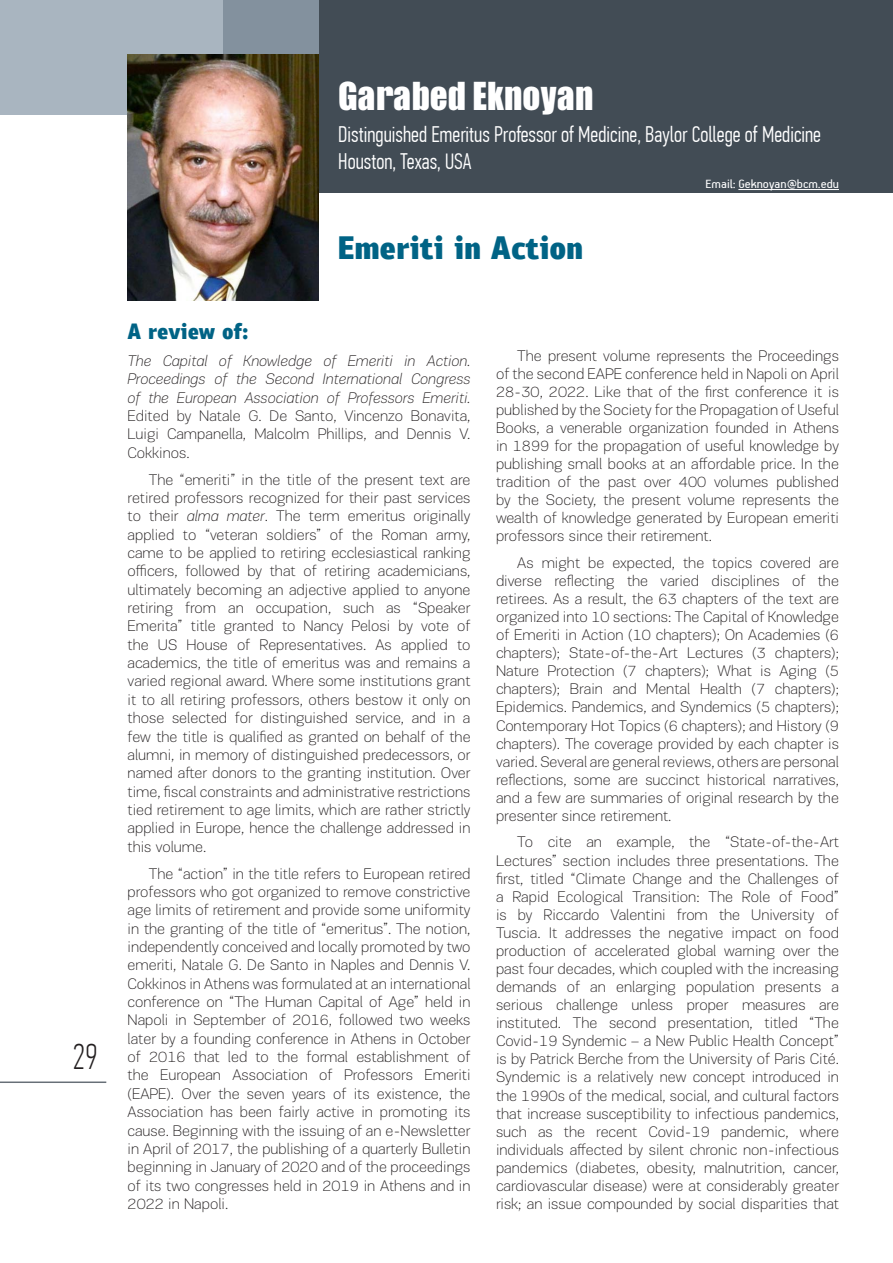
<style>
.page{position:relative;width:893px;height:1263px;background:#fff}
.page>*{position:absolute;margin:0;border:0;box-sizing:border-box;transform-origin:0 0}
.t1{font:900 37.5px "PF Fusion Sans";color:#fff}
.t2{font:100 36px "PF Din Text Comp Pro";color:#231f20}
.t3{font:900 33px "PF Bulletin Sans Pro";color:#006385}
.t4{font:300 22.5px/27px "PF Din Text Comp Pro";color:#fff}
.Bulletin_Text{font:100 15.75px/18px "PF Encore Sans Pro";color:#231f20;text-align:justify}
.Bulletin_Text-2{font:italic 100 15.75px/18.3px "PF Encore Sans Pro";color:#231f20;text-align:justify}
.t5{font:13.5px "PF Handbook Pro";color:#fff}
.s1{font-style:normal}
.s2{font-style:italic}
</style>
<div class="page">
<div style="left:223px;top:0;width:670px;height:192px;background:#424c55"></div>
<svg style="left:0;top:0;width:319px;height:114px;background:#a1adb8"></svg>
<img style="left:128px;top:54px;width:191px;height:247px">
<hr style="left:0;top:1081px;width:106px;height:2px;background:#424c55">
<hr style="left:738px;top:189px;width:101px;height:1px;background:#fff">
<p class="t1" style="left:338px;top:73px;width:257px">Garabed Eknoyan</p>
<p class="t4" style="left:338px;top:120px;width:484px">Distinguished Emeritus Professor of Medicine, Baylor College of Medicine<br>Houston, Texas, USA</p>
<p class="t5" style="left:706px;top:176px;width:135px">Email: Geknoyan@bcm.edu</p>
<p class="t3" style="left:526px;top:228px;width:59px">▼ □■</p>
<p class="t2" style="left:72px;top:1036px;width:27px">29</p>
<p class="Bulletin_Text-2" style="left:128px;top:351px;width:344px">The Capital of Knowledge of Emeriti in Action.<br>Proceedings of the Second International Congress of the European Association of Professors Emeriti.<br><span class="s1">Edited by Natale G. De Santo, Vincenzo Bonavita, Luigi Campanella, Malcolm Phillips, and Dennis V.<br>Cokkinos.</span></p>
<p class="Bulletin_Text" style="left:128px;top:470px;width:344px;text-indent:21px">The “emeriti” in the title of the present text are retired professors recognized for their past services to their <span class="s2">alma mater</span>. The term emeritus originally applied to “veteran soldiers” of the Roman army, came to be applied to retiring ecclesiastical ranking officers, followed by that of retiring academicians, ultimately becoming an adjective applied to anyone retiring from an occupation, such as “Speaker Emerita” title granted to Nancy Pelosi by vote of the US House of Representatives. As applied to academics, the title of emeritus was and remains a varied regional award. Where some institutions grant it to all retiring professors, others bestow it only on those selected for distinguished service, and in a few the title is qualified as granted on behalf of the alumni, in memory of distinguished predecessors, or named after donors to the granting institution. Over time, fiscal constraints and administrative restrictions tied retirement to age limits, which are rather strictly applied in Europe, hence the challenge addressed in this volume.</p>
<p class="Bulletin_Text" style="left:128px;top:864px;width:344px;text-indent:21px">The “action” in the title refers to European retired professors who got organized to remove constrictive age limits of retirement and provide some uniformity in the granting of the title of “emeritus”. The notion, independently conceived and locally promoted by two emeriti, Natale G. De Santo in Naples and Dennis V.<br>Cokkinos in Athens was formulated at an international conference on “The Human Capital of Age” held in Napoli in September of 2016, followed two weeks later by a founding conference in Athens in October of 2016 that led to the formal establishment of the European Association of Professors Emeriti (EAPE). Over the seven years of its existence, the Association has been fairly active in promoting its cause. Beginning with the issuing of an e-Newsletter in April of 2017, the publishing of a quarterly Bulletin beginning in January of 2020 and of the proceedings of its two congresses held in 2019 in Athens and in 2022 in Napoli.</p>
<p class="Bulletin_Text" style="left:496px;top:346px;width:344px;text-indent:21px">The present volume represents the Proceedings of the second EAPE conference held in Napoli on April 28-30, 2022. Like that of the first conference it is published by the Society for the Propagation of Useful Books, a venerable organization founded in Athens in 1899 for the propagation of useful knowledge by publishing small books at an affordable price. In the tradition of the past over 400 volumes published by the Society, the present volume represents the wealth of knowledge generated by European emeriti professors since their retirement.</p>
<p class="Bulletin_Text" style="left:496px;top:554px;width:344px;text-indent:21px">As might be expected, the topics covered are diverse reflecting the varied disciplines of the retirees. As a result, the 63 chapters of the text are organized into 10 sections: The Capital of Knowledge of Emeriti in Action (10 chapters); On Academies (6 chapters); State-of-the-Art Lectures (3 chapters); Nature Protection (7 chapters); What is Aging (5 chapters); Brain and Mental Health (7 chapters); Epidemics. Pandemics, and Syndemics (5 chapters); Contemporary Hot Topics (6 chapters); and History (9 chapters). The coverage provided by each chapter is varied. Several are general reviews, others are personal reflections, some are succinct historical narratives, and a few are summaries of original research by the presenter since retirement.</p>
<p class="Bulletin_Text" style="left:496px;top:833px;width:344px;text-indent:21px">To cite an example, the “State-of-the-Art Lectures” section includes three presentations. The first, titled “Climate Change and the Challenges of a Rapid Ecological Transition: The Role of Food” is by Riccardo Valentini from the University of Tuscia. It addresses the negative impact on food production of accelerated global warning over the past four decades, which coupled with the increasing demands of an enlarging population presents a serious challenge unless proper measures are instituted. The second presentation, titled “The Covid-19 Syndemic – a New Public Health Concept” is by Patrick Berche from the University of Paris Cité.<br>Syndemic is a relatively new concept introduced in the 1990s of the medical, social, and cultural factors that increase susceptibility to infectious pandemics, such as the recent Covid-19 pandemic, where individuals affected by silent chronic non-infectious pandemics (diabetes, obesity, malnutrition, cancer, cardiovascular disease) were at considerably greater risk; an issue compounded by social disparities that</p>
</div>
